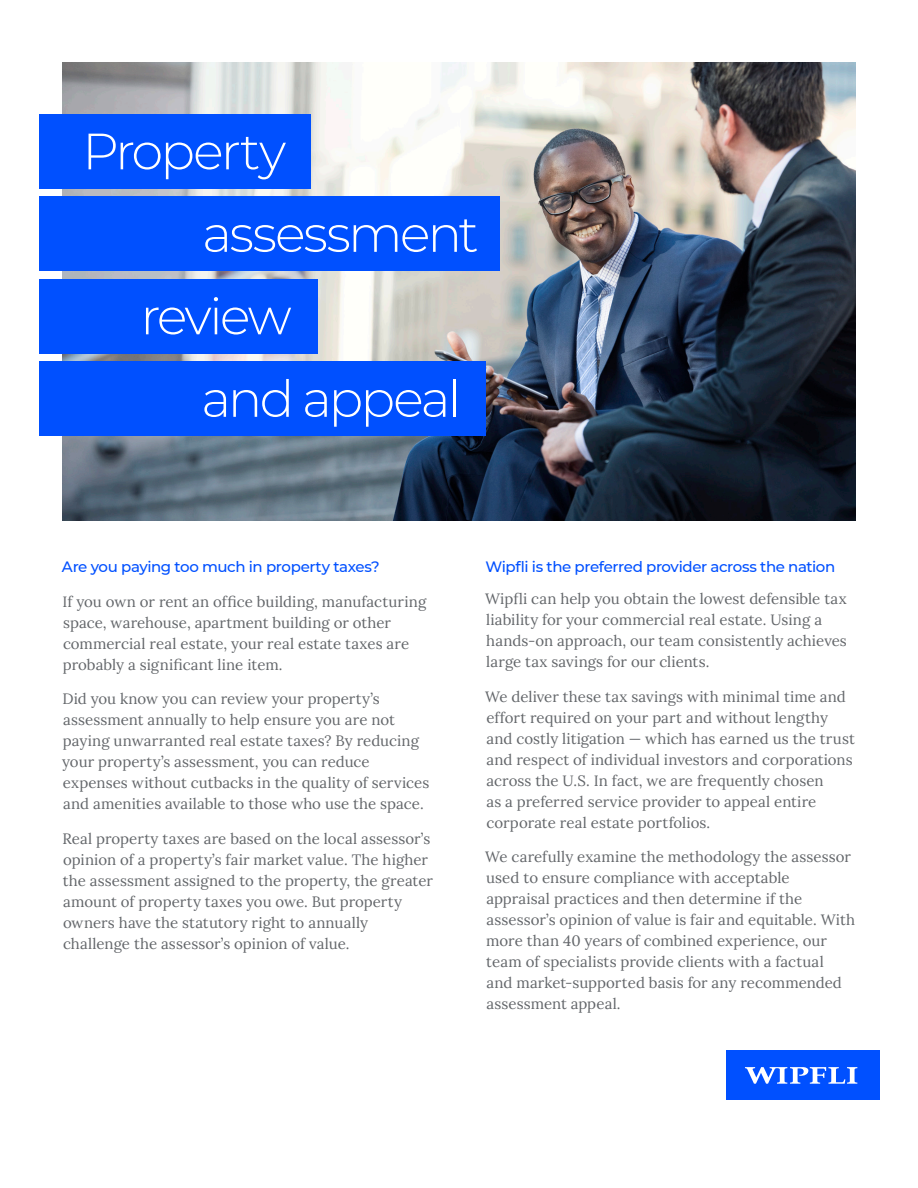
<style>
.page{position:relative;width:918px;height:1188px;background:#fff}
.page>*{position:absolute;margin:0;border:0;box-sizing:border-box;transform-origin:0 0}
.t1{font:300 51.6px "Montserrat";letter-spacing:-.06em;color:#fff}
.t2{font:300 51px "Montserrat";letter-spacing:-.05em;color:#fff}
.Body_Copy{font:15px/21px "Lora";letter-spacing:.005em;color:#63666a}
.Paragraph_Header{font:500 15px "Montserrat";letter-spacing:-.03em;color:#0050ff}
.Body_Copy-2{font:500 15px "Montserrat";letter-spacing:-.025em;color:#0050ff}
</style>
<div class="page">
<div style="left:727px;top:1050px;width:153px;height:50px;background:#0050ff"></div>
<svg style="left:745px;top:1067px;width:112px;height:17px"></svg>
<img style="left:63px;top:63px;width:792px;height:457px">
<div style="left:39px;top:114px;width:272px;height:75px;background:#0050ff"></div>
<div style="left:39px;top:196px;width:461px;height:75px;background:#0050ff"></div>
<div style="left:39px;top:361px;width:447px;height:75px;background:#0050ff"></div>
<div style="left:39px;top:279px;width:278px;height:75px;background:#0050ff"></div>
<p class="t1" style="left:87px;top:115px;width:203px">Creating</p>
<p class="t2" style="left:82px;top:117px;width:205px">P operty</p>
<p class="t2" style="left:202px;top:199px;width:278px">assessment</p>
<p class="t2" style="left:141px;top:282px;width:153px">review</p>
<p class="t2" style="left:201px;top:364px;width:261px">and appeal</p>
<p class="Body_Copy-2" style="left:62px;top:557px;width:319px">Are you paying too much in property taxes?</p>
<p class="Body_Copy" style="left:62px;top:590px;width:365px">If you own or rent an office building, manufacturing space, warehouse, apartment building or other commercial real estate, your real estate taxes are probably a significant line item.</p>
<p class="Body_Copy" style="left:62px;top:688px;width:369px">Did you know you can review your property’s assessment annually to help ensure you are not paying unwarranted real estate taxes? By reducing your property’s assessment, you can reduce expenses without cutbacks in the quality of services and amenities available to those who use the space.</p>
<p class="Body_Copy" style="left:62px;top:827px;width:372px">Real property taxes are based on the local assessor’s opinion of a property’s fair market value. The higher the assessment assigned to the property, the greater amount of property taxes you owe. But property owners have the statutory right to annually challenge the assessor’s opinion of value.</p>
<p class="Paragraph_Header" style="left:485px;top:557px;width:351px">Wipfli is the preferred provider across the nation</p>
<p class="Body_Copy" style="left:485px;top:587px;width:363px">Wipfli can help you obtain the lowest defensible tax liability for your commercial real estate. Using a hands-on approach, our team consistently achieves large tax savings for our clients.</p>
<p class="Body_Copy" style="left:485px;top:685px;width:371px">We deliver these tax savings with minimal time and effort required on your part and without lengthy and costly litigation — which has earned us the trust and respect of individual investors and corporations across the U.S. In fact, we are frequently chosen<br>as a preferred service provider to appeal entire corporate real estate portfolios.</p>
<p class="Body_Copy" style="left:485px;top:845px;width:371px">We carefully examine the methodology the assessor used to ensure compliance with acceptable appraisal practices and then determine if the assessor’s opinion of value is fair and equitable. With more than 40 years of combined experience, our team of specialists provide clients with a factual<br>and market-supported basis for any recommended assessment appeal.</p>
</div>
